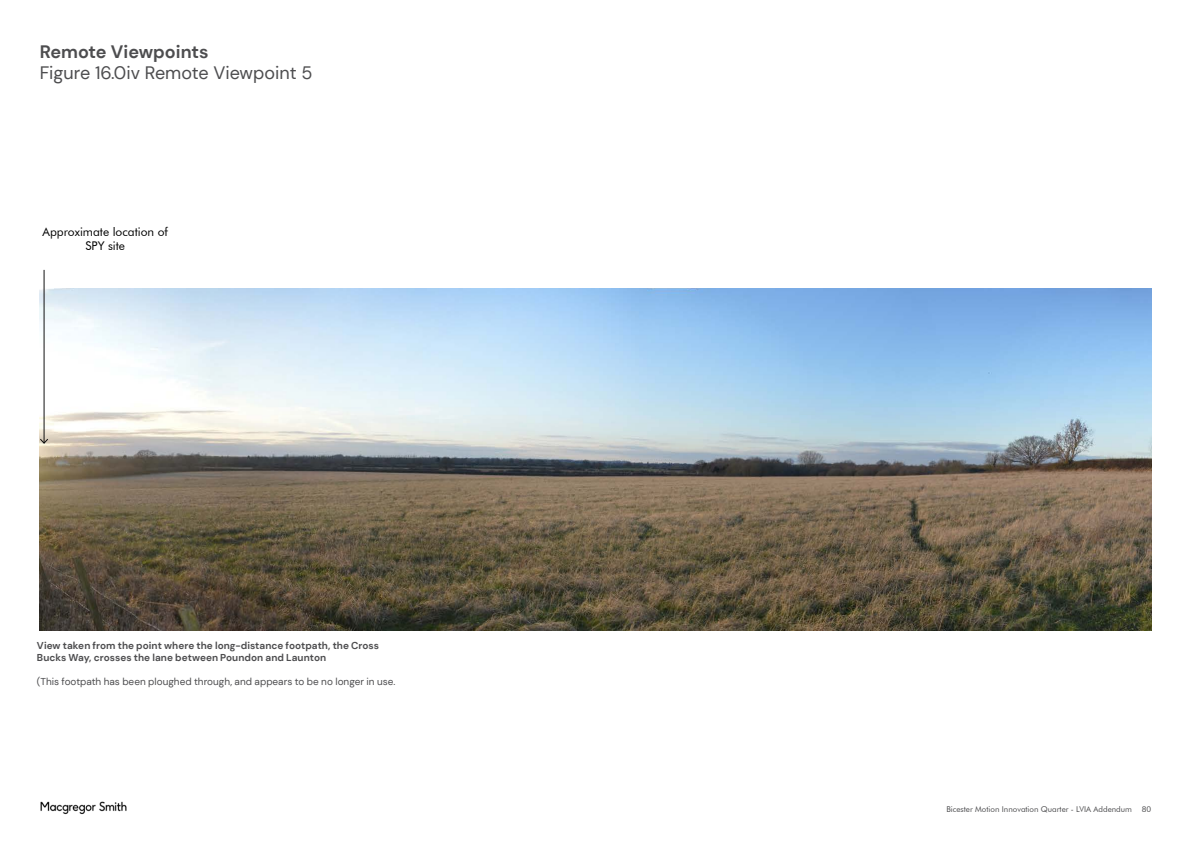
<style>
.page{position:relative;width:1191px;height:842px;background:#fff}
.page>*{position:absolute;margin:0;border:0;box-sizing:border-box;transform-origin:0 0}
.t1{font:18px "DM Sans";color:#4d4d4f}
.t2{font:700 18px "DM Sans";color:#4d4d4f}
.t3{font:12px/14.4px "Futura BT";color:#000;text-align:center}
.t4{font:700 10px/12px "DM Sans";color:#4d4d4f}
.t5{font:10px "DM Sans";color:#4d4d4f}
.t6{font:8px "Futura BT";color:#4d4d4f}
</style>
<div class="page">
<img style="left:40px;top:801px;width:86px;height:14px">
<img style="left:40px;top:288px;width:1111px;height:342px">
<hr style="left:44px;top:270px;width:1px;height:173px;background:#000">
<svg style="left:39px;top:438px;width:10px;height:7px"></svg>
<h1 class="t2" style="left:40px;top:40px;width:170px">Remote Viewpoints</h1>
<h1 class="t1" style="left:40px;top:62px;width:274px">Figure 16.0iv Remote Viewpoint 5</h1>
<p class="t3" style="left:43px;top:224px;width:127px">Approximate location of<br>SPY site</p>
<p class="t4" style="left:37px;top:639px;width:344px">View taken from the point where the long-distance footpath, the Cross<br>Bucks Way, crosses the lane between Poundon and Launton</p>
<p class="t5" style="left:37px;top:675px;width:360px">(This footpath has been ploughed through, and appears to be no longer in use.</p>
<p class="t6" style="left:946px;top:804px;width:206px">Bicester Motion Innovation Quarter - LVIA Addendum 80</p>
</div>
